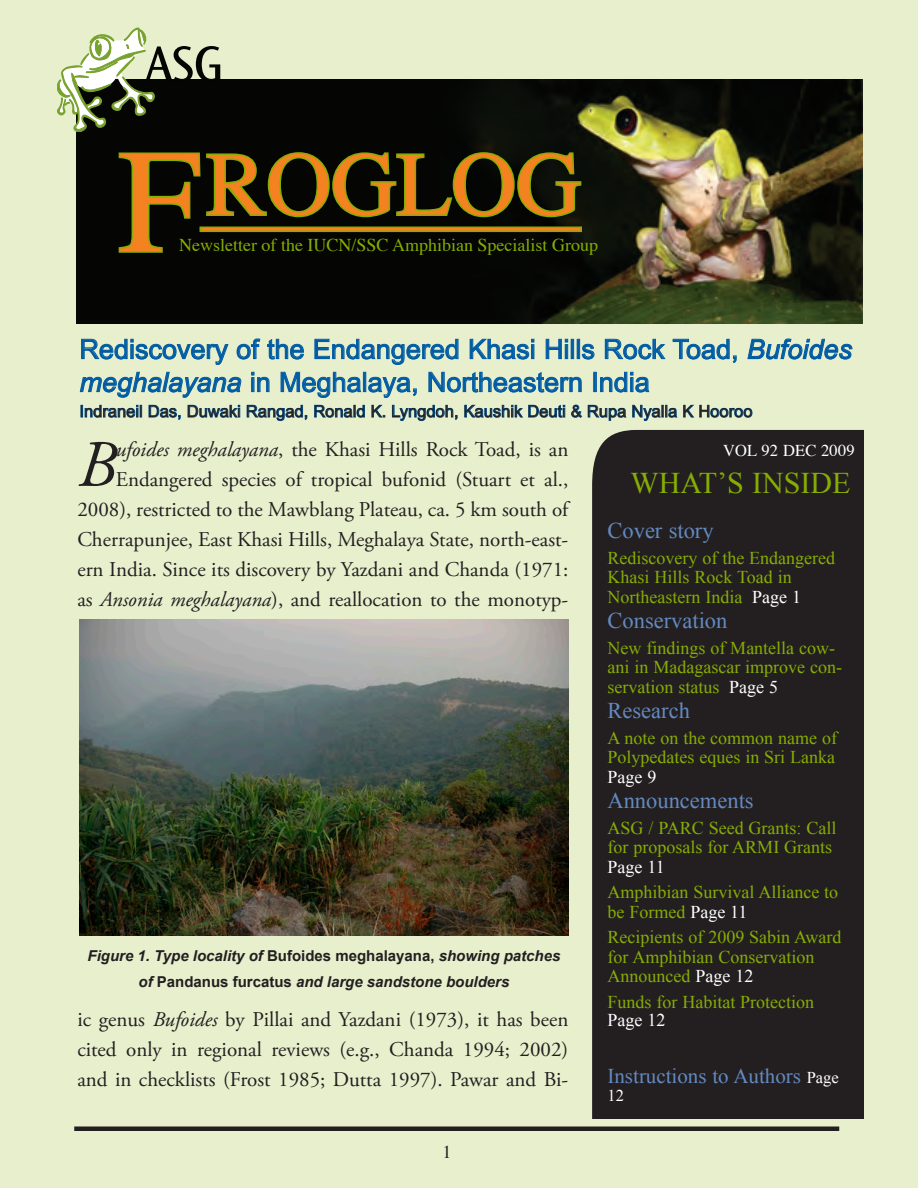
<style>
.page{position:relative;width:918px;height:1188px;background:#e7efcd}
.page>*{position:absolute;margin:0;border:0;box-sizing:border-box;transform-origin:0 0}
.Title_Feature_Story{font:147px "Times";color:#f58220}
.Title_Feature_Story-2{font:90px "Times";color:#f58220}
.t1{font:italic 66.3px "Adobe Garamond Pro";color:#231f20}
.t2{font:30px "Times New Roman";color:#86ad03}
.Title_Feature_Story-3{font:27px/33px "Arial";color:#015ca3}
.t3{font:22.5px "Times New Roman";color:#638ac1}
.t4{font:21px/30px "Adobe Garamond Pro";color:#231f20;text-align:right}
.t5{font:21px "Times New Roman";color:#638ac1}
.t6{font:18px/19.5px "Times New Roman";color:#86ad03}
.t7{font:18px "Times";color:#86ad03}
.t8{font:18px "Times";color:#231f20}
.Title_Feature_Story-4{font:16.5px "Arial";color:#231f20}
.Departments{font:16.5px "Times";letter-spacing:.01em;color:#fff}
.t9{font:16.5px "Times New Roman";color:#fff}
.t10{font:italic 700 15px/25.2px "Arial";color:#231f20;text-align:center}
.s1{font-style:italic}
.s2{color:#fff}
.s3{font-size:16.5px;color:#fff}
.s4{font-style:normal}
</style>
<div class="page">
<img style="left:76px;top:80px;width:786px;height:244px">
<div style="left:592px;top:429px;width:272px;height:690px;background:#231f20"></div>
<div style="left:74px;top:1126px;width:765px;height:5px;background:#231f20"></div>
<svg style="left:117px;top:151px;width:466px;height:103px;background:#222804"></svg>
<svg style="left:747px;top:338px;width:106px;height:22px"></svg>
<svg style="left:80px;top:338px;width:657px;height:60px"></svg>
<svg style="left:81px;top:405px;width:61px;height:13px"></svg>
<svg style="left:148px;top:405px;width:33px;height:15px"></svg>
<svg style="left:187px;top:405px;width:53px;height:13px"></svg>
<svg style="left:246px;top:405px;width:62px;height:16px"></svg>
<svg style="left:314px;top:405px;width:51px;height:13px"></svg>
<svg style="left:371px;top:405px;width:14px;height:13px"></svg>
<svg style="left:392px;top:405px;width:66px;height:16px"></svg>
<svg style="left:464px;top:405px;width:101px;height:13px"></svg>
<svg style="left:571px;top:404px;width:11px;height:14px"></svg>
<svg style="left:588px;top:405px;width:89px;height:16px"></svg>
<svg style="left:683px;top:405px;width:70px;height:13px"></svg>
<img style="left:80px;top:619px;width:488px;height:317px">
<svg style="left:57px;top:27px;width:163px;height:105px"></svg>
<p class="Title_Feature_Story" style="left:118px;top:64px;width:83px">F</p>
<p class="Title_Feature_Story-2" style="left:207px;top:100px;width:376px">ROGLOG</p>
<p class="t7" style="left:179px;top:228px;width:420px">Newsletter of the IUCN/SSC Amphibian Specialist Group</p>
<p class="Title_Feature_Story-3" style="left:80px;top:333px;width:774px">Rediscovery of the Endangered Khasi Hills Rock Toad, <span class="s1">Bufoides meghalayana</span> in Meghalaya, Northeastern India</p>
<p class="Title_Feature_Story-4" style="left:80px;top:401px;width:675px">Indraneil Das, Duwaki Rangad, Ronald K. Lyngdoh, Kaushik Deuti &amp; Rupa Nyalla K Hooroo</p>
<p class="t1" style="left:77px;top:425px;width:40px">B</p>
<p class="t4" style="left:77px;top:435px;width:493px"><span class="s1">ufoides meghalayana</span>, the Khasi Hills Rock Toad, is an Endangered species of tropical bufonid (Stuart et al., 2008), restricted to the Mawblang Plateau, ca. 5 km south of Cherrapunjee, East Khasi Hills, Meghalaya State, north-east&shy;ern India. Since its discovery by Yazdani and Chanda (1971: as <span class="s1">Ansonia meghalayana</span>), and reallocation to the monotyp-</p>
<p class="Departments" style="left:723px;top:435px;width:133px">VOL 92 DEC 2009</p>
<p class="t2" style="left:631px;top:463px;width:221px">WHAT’S INSIDE</p>
<p class="t3" style="left:608px;top:516px;width:108px">Cover story</p>
<p class="t6" style="left:608px;top:548px;width:229px">Rediscovery of the Endangered<br>Khasi Hills Rock Toad in<br>Northeastern India <span class="s2">Page 1</span></p>
<p class="t3" style="left:608px;top:606px;width:121px">Conservation</p>
<p class="t6" style="left:608px;top:638px;width:236px">New findings of Mantella cow&shy;ani in Madagascar improve con&shy;servation status <span class="s2">Page 5</span></p>
<p class="t3" style="left:608px;top:696px;width:84px">Research</p>
<p class="t6" style="left:608px;top:728px;width:231px;text-align:justify">A note on the common name of Polypedates eques in Sri Lanka <span class="s2">Page 9</span></p>
<p class="t3" style="left:608px;top:786px;width:148px">Announcements</p>
<p class="t6" style="left:608px;top:818px;width:231px">ASG / PARC Seed Grants: Call for proposals for ARMI Grants<br><span class="s2">Page 11</span></p>
<p class="t6" style="left:608px;top:882px;width:232px">Amphibian Survival Alliance to be Formed <span class="s2">Page 11</span></p>
<p class="t6" style="left:608px;top:927px;width:236px">Recipients of 2009 Sabin Award for Amphibian Conservation<br>Announced <span class="s2">Page 12</span></p>
<p class="t6" style="left:608px;top:992px;width:208px;line-height:18px">Funds for Habitat Protection<br><span class="s2">Page 12</span></p>
<p class="t5" style="left:608px;top:1062px;width:233px">Instructions to Authors <span class="s3">Page</span></p>
<p class="t9" style="left:608px;top:1084px;width:18px">12</p>
<p class="t10" style="left:88px;top:944px;width:474px">Figure 1. Type locality of <span class="s4">Bufoides meghalayana,</span> showing patches of <span class="s4">Pandanus furcatus</span> and large sandstone boulders</p>
<p class="t4" style="left:77px;top:1005px;width:493px;text-align:justify">ic genus <span class="s1">Bufoides</span> by Pillai and Yazdani (1973), it has been cited only in regional reviews (e.g., Chanda 1994; 2002) and in checklists (Frost 1985; Dutta 1997). Pawar and Bi-</p>
<p class="t8" style="left:442px;top:1135px;width:10px">1</p>
</div>
